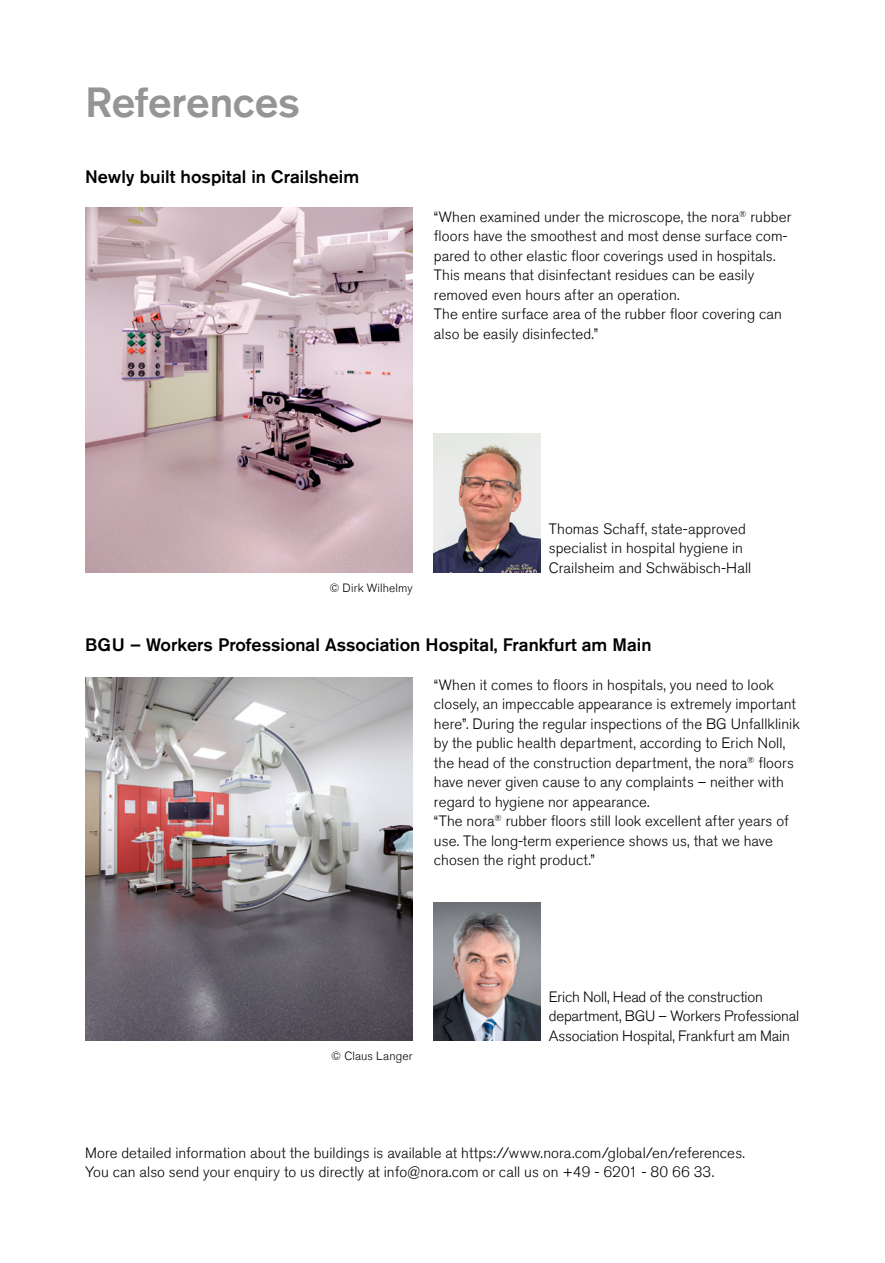
<style>
.page{position:relative;width:885px;height:1263px;background:#fff}
.page>*{position:absolute;margin:0;border:0;box-sizing:border-box;transform-origin:0 0}
.t1{font:500 42px "Akzidenz Grotesk Pro";letter-spacing:-.005em;color:#969497}
.t2{font:500 18px "Akzidenz Grotesk Pro";color:#000}
.t3{font:300 15px/19.5px "Akzidenz Grotesk Pro";letter-spacing:.005em;color:#000}
.t4{font:300 15px/19.5px "Akzidenz Grotesk Pro";letter-spacing:-.015em;color:#000}
.t5{font:300 12px "Akzidenz Grotesk Pro";letter-spacing:.01em;color:#000}
</style>
<div class="page">
<img style="left:434px;top:902px;width:106px;height:139px">
<img style="left:85px;top:677px;width:327px;height:364px">
<img style="left:434px;top:434px;width:106px;height:139px">
<img style="left:85px;top:208px;width:327px;height:365px">
<h1 class="t1" style="left:85px;top:75px;width:216px">References</h1>
<p class="t2" style="left:85px;top:165px;width:275px">Newly built hospital in Crailsheim</p>
<p class="t3" style="left:434px;top:207px;width:359px">“When examined under the microscope, the nora<sup>®</sup> rubber floors have the smoothest and most dense surface com&shy;pared to other elastic floor coverings used in hospitals.<br>This means that disinfectant residues can be easily removed even hours after an operation.<br>The entire surface area of the rubber floor covering can also be easily disinfected.”</p>
<p class="t5" style="left:329px;top:580px;width:85px">© Dirk Wilhelmy</p>
<p class="t3" style="left:549px;top:519px;width:204px">Thomas Schaff, state-approved specialist in hospital hygiene in<br>Crailsheim and Schwäbisch-Hall</p>
<p class="t2" style="left:85px;top:633px;width:568px">BGU – Workers Professional Association Hospital, Frankfurt am Main</p>
<p class="t3" style="left:434px;top:675px;width:367px">“When it comes to floors in hospitals, you need to look closely, an impeccable appearance is extremely important here”. During the regular inspections of the BG Unfallklinik by the public health department, according to Erich Noll, the head of the construction department, the nora<sup>®</sup> floors have never given cause to any complaints – neither with regard to hygiene nor appearance.<br>“The nora<sup>®</sup> rubber floors still look excellent after years of use. The long-term experience shows us, that we have chosen the right product.”</p>
<p class="t5" style="left:331px;top:1048px;width:83px">© Claus Langer</p>
<p class="t4" style="left:549px;top:987px;width:252px">Erich Noll, Head of the construction department, BGU – Workers Professional<br>Association Hospital, Frankfurt am Main</p>
<p class="t3" style="left:85px;top:1143px;width:661px">More detailed information about the buildings is available at https://www.nora.com/global/en/references.<br>You can also send your enquiry to us directly at info@nora.com or call us on +49 - 6201 - 80 66 33.</p>
</div>
